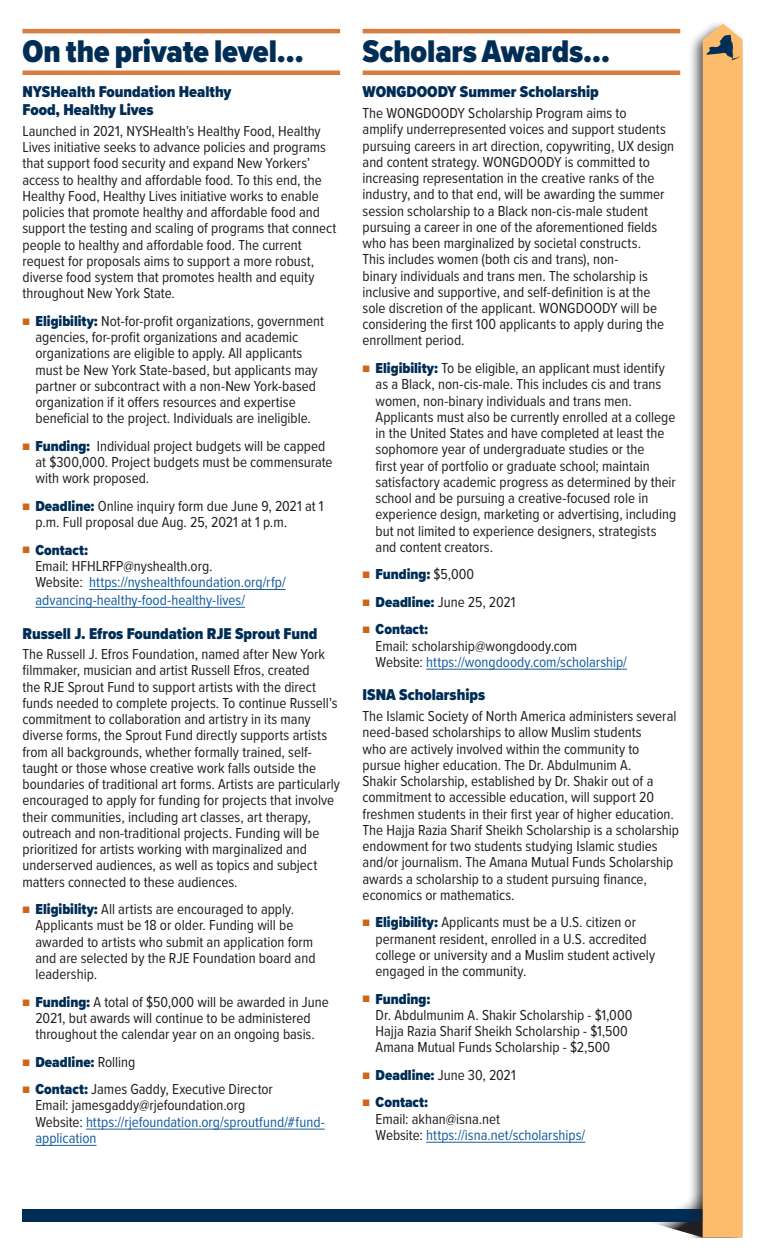
<style>
.page{position:relative;width:765px;height:1260px;background:#fff}
.page>*{position:absolute;margin:0;border:0;box-sizing:border-box;transform-origin:0 0}
.t1{font:900 32.5px "Proxima Nova Cond";letter-spacing:-.005em;color:#002d55}
.t2{font:900 16.25px/17.8px "Proxima Nova Cond";color:#002d55}
.t3{font:15px/16.2px "Proxima Nova Cond";color:#231f20}
.t4{font:15px/16.2px "Proxima Nova Cond";color:#175d9e}
.t5{font:900 15px "Proxima Nova Cond";color:#002d55}
.s1{font-size:11.25px;color:#d06419}
.s2{font-weight:900;color:#002d55}
.s3{color:#175d9e}
.s4{font-weight:400;font-size:11.25px;color:#d06419}
.s5{font-weight:400;color:#231f20}
.s6{color:#231f20}
</style>
<div class="page">
<svg style="left:645px;top:1202px;width:43px;height:32px"></svg>
<div style="left:22px;top:1210px;width:706px;height:12px;background:#002d55"></div>
<div style="left:688px;top:22px;width:54px;height:1216px;background:#231f20;opacity:.75"></div>
<div style="left:703px;top:24px;width:40px;height:1213px;background:#fcbc6b"></div>
<svg style="left:722px;top:34px;width:9px;height:5px"></svg>
<hr style="left:22px;top:29px;width:318px;height:4px;background:#d97d3e">
<hr style="left:22px;top:71px;width:318px;height:4px;background:#d97d3e">
<hr style="left:89px;top:589px;width:197px;height:1px;background:#175d9e">
<hr style="left:35px;top:607px;width:210px;height:1px;background:#175d9e">
<hr style="left:86px;top:1129px;width:239px;height:1px;background:#175d9e">
<hr style="left:35px;top:1145px;width:61px;height:1px;background:#175d9e">
<hr style="left:363px;top:29px;width:317px;height:4px;background:#d97d3e">
<hr style="left:363px;top:71px;width:317px;height:4px;background:#d97d3e">
<hr style="left:426px;top:669px;width:201px;height:1px;background:#175d9e">
<hr style="left:426px;top:1142px;width:159px;height:1px;background:#175d9e">
<h1 class="t1" style="left:22px;top:27px;width:283px">On the private level…</h1>
<p class="t2" style="left:22px;top:83px;width:210px">NYSHealth Foundation Healthy<br>Food, Healthy Lives</p>
<p class="t3" style="left:22px;top:122px;width:316px">Launched in 2021, NYSHealth’s Healthy Food, Healthy Lives initiative seeks to advance policies and programs that support food security and expand New Yorkers’ access to healthy and affordable food. To this end, the Healthy Food, Healthy Lives initiative works to enable policies that promote healthy and affordable food and support the testing and scaling of programs that connect people to healthy and affordable food. The current request for proposals aims to support a more robust, diverse food system that promotes health and equity throughout New York State.</p>
<p class="t3" style="left:35px;top:312px;width:290px;text-indent:-13px"><span class="s1">■</span> <span class="s2">Eligibility:</span> Not-for-profit organizations, government agencies, for-profit organizations and academic organizations are eligible to apply. All applicants must be New York State-based, but applicants may partner or subcontract with a non-New York-based organization if it offers resources and expertise beneficial to the project. Individuals are ineligible.</p>
<p class="t3" style="left:35px;top:437px;width:299px;text-indent:-13px"><span class="s1">■</span> <span class="s2">Funding:</span> Individual project budgets will be capped at $300,000. Project budgets must be commensurate with work proposed.</p>
<p class="t3" style="left:35px;top:497px;width:290px;text-indent:-13px"><span class="s1">■</span> <span class="s2">Deadline:</span> Online inquiry form due June 9, 2021 at 1 p.m. Full proposal due Aug. 25, 2021 at 1 p.m.</p>
<p class="t3" style="left:35px;top:541px;width:252px;text-indent:-13px"><span class="s1">■</span> <span class="s2">Contact:<br></span>Email: HFHLRFP@nyshealth.org.<br>Website: <span class="s3">https://nyshealthfoundation.org/rfp/</span></p>
<p class="t4" style="left:35px;top:591px;width:211px">advancing-healthy-food-healthy-lives/</p>
<p class="t2" style="left:22px;top:624px;width:296px">Russell J. Efros Foundation RJE Sprout Fund</p>
<p class="t3" style="left:22px;top:646px;width:319px">The Russell J. Efros Foundation, named after New York filmmaker, musician and artist Russell Efros, created<br>the RJE Sprout Fund to support artists with the direct funds needed to complete projects. To continue Russell’s commitment to collaboration and artistry in its many diverse forms, the Sprout Fund directly supports artists from all backgrounds, whether formally trained, self&shy;taught or those whose creative work falls outside the boundaries of traditional art forms. Artists are particularly encouraged to apply for funding for projects that involve their communities, including art classes, art therapy, outreach and non-traditional projects. Funding will be prioritized for artists working with marginalized and underserved audiences, as well as topics and subject matters connected to these audiences.</p>
<p class="t3" style="left:35px;top:901px;width:282px;text-indent:-13px"><span class="s1">■</span> <span class="s2">Eligibility:</span> All artists are encouraged to apply.<br>Applicants must be 18 or older. Funding will be awarded to artists who submit an application form and are selected by the RJE Foundation board and leadership.</p>
<p class="t3" style="left:22px;top:993px;width:308px;text-align:center"><span class="s1">■</span> <span class="s2">Funding:</span> A total of $50,000 will be awarded in June<br>2021, but awards will continue to be administered throughout the calendar year on an ongoing basis.</p>
<p class="t5" style="left:22px;top:1051px;width:114px"><span class="s4">■</span> Deadline: <span class="s5">Rolling</span></p>
<p class="t3" style="left:35px;top:1081px;width:291px;text-indent:-13px"><span class="s1">■</span> <span class="s2">Contact:</span> James Gaddy, Executive Director<br>Email: jamesgaddy@rjefoundation.org<br>Website: <span class="s3">https://rjefoundation.org/sproutfund/#fund&shy;application</span></p>
<h1 class="t1" style="left:363px;top:27px;width:249px">Scholars Awards…</h1>
<p class="t2" style="left:363px;top:83px;width:238px">WONGDOODY Summer Scholarship</p>
<p class="t3" style="left:363px;top:104px;width:313px">The WONGDOODY Scholarship Program aims to<br>amplify underrepresented voices and support students pursuing careers in art direction, copywriting, UX design and content strategy. WONGDOODY is committed to increasing representation in the creative ranks of the industry, and to that end, will be awarding the summer session scholarship to a Black non-cis-male student pursuing a career in one of the aforementioned fields who has been marginalized by societal constructs.<br>This includes women (both cis and trans), non-<br>binary individuals and trans men. The scholarship is inclusive and supportive, and self-definition is at the sole discretion of the applicant. WONGDOODY will be considering the first 100 applicants to apply during the enrollment period.</p>
<p class="t3" style="left:376px;top:359px;width:302px;text-indent:-13px"><span class="s1">■</span> <span class="s2">Eligibility:</span> To be eligible, an applicant must identify as a Black, non-cis-male. This includes cis and trans women, non-binary individuals and trans men.<br>Applicants must also be currently enrolled at a college in the United States and have completed at least the sophomore year of undergraduate studies or the<br>first year of portfolio or graduate school; maintain satisfactory academic progress as determined by their school and be pursuing a creative-focused role in experience design, marketing or advertising, including but not limited to experience designers, strategists and content creators.</p>
<p class="t5" style="left:363px;top:563px;width:113px"><span class="s4">■</span> Funding: <span class="s5">$5,000</span></p>
<p class="t3" style="left:363px;top:593px;width:155px"><span class="s1">■</span> <span class="s2">Deadline:</span> June 25, 2021</p>
<p class="t3" style="left:376px;top:621px;width:253px;text-indent:-13px"><span class="s1">■</span> <span class="s2">Contact:<br></span>Email: scholarship@wongdoody.com<br>Website: <span class="s3">https://wongdoody.com/scholarship/</span></p>
<p class="t2" style="left:363px;top:686px;width:124px">ISNA Scholarships</p>
<p class="t3" style="left:363px;top:707px;width:318px">The Islamic Society of North America administers several need-based scholarships to allow Muslim students<br>who are actively involved within the community to pursue higher education. The Dr. Abdulmunim A.<br>Shakir Scholarship, established by Dr. Shakir out of a commitment to accessible education, will support 20 freshmen students in their first year of higher education.<br>The Hajja Razia Sharif Sheikh Scholarship is a scholarship endowment for two students studying Islamic studies and/or journalism. The Amana Mutual Funds Scholarship awards a scholarship to a student pursuing finance, economics or mathematics.</p>
<p class="t3" style="left:376px;top:914px;width:281px;text-indent:-13px"><span class="s1">■</span> <span class="s2">Eligibility:</span> Applicants must be a U.S. citizen or permanent resident, enrolled in a U.S. accredited college or university and a Muslim student actively engaged in the community.</p>
<p class="t3" style="left:376px;top:990px;width:258px;text-indent:-13px"><span class="s1">■</span> <span class="s2">Funding:<br></span>Dr. Abdulmunim A. Shakir Scholarship - $1,000<br>Hajja Razia Sharif Sheikh Scholarship - $1,500<br>Amana Mutual Funds Scholarship - $2,500</p>
<p class="t3" style="left:363px;top:1066px;width:155px"><span class="s1">■</span> <span class="s2">Deadline:</span> June 30, 2021</p>
<p class="t4" style="left:376px;top:1094px;width:211px;text-indent:-13px"><span class="s1">■</span> <span class="s2">Contact:<br></span><span class="s6">Email: akhan@isna.net<br>Website:</span> https://isna.net/scholarships/</p>
</div>
